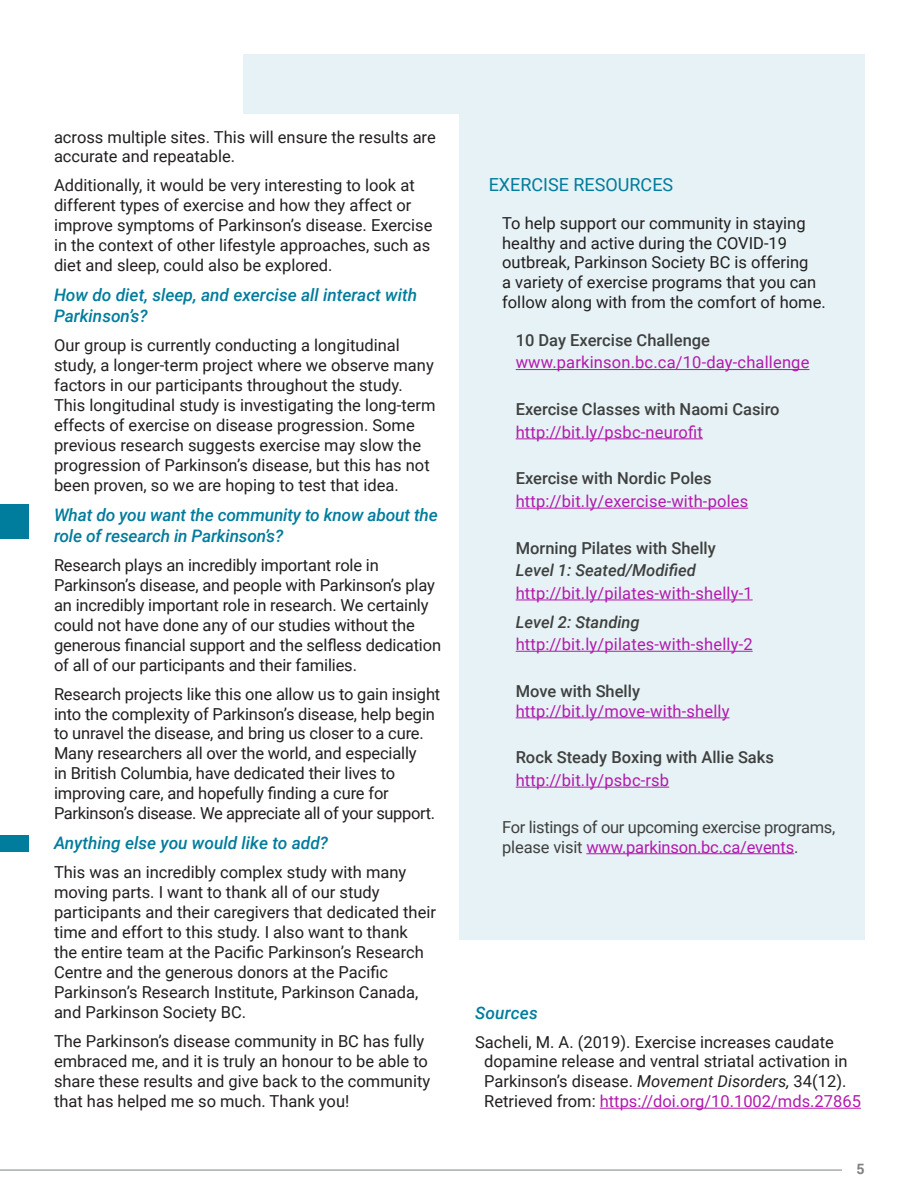
<style>
.page{position:relative;width:918px;height:1188px;background:#fff}
.page>*{position:absolute;margin:0;border:0;box-sizing:border-box;transform-origin:0 0}
.t1{font:18px "Roboto";color:#007c9c}
.Sources{font:italic 500 17.25px/20.9px "Roboto";color:#007c9c}
.Body_Text{font:italic 500 17.25px "Roboto";letter-spacing:.01em;color:#007c9c}
.Sources-2{font:16.5px/20px "Roboto";color:#231f20}
.t2{font:16.5px/19.8px "Roboto";letter-spacing:.01em;color:#b21aad}
.t3{font:500 16.5px "Roboto";color:#3f3f3f}
.t4{font:16.5px/19.8px "Roboto";letter-spacing:-.02em;color:#3f3f3f}
.t5{font:italic 500 16.5px "Roboto";color:#3f3f3f}
.t6{font:700 14.25px "Roboto";color:#808080}
.s1{font-weight:500;color:#3f3f3f}
.s2{color:#b21aad}
.s3{font-style:italic}
</style>
<div class="page">
<hr style="left:0;top:1170px;width:842px;height:1px;background:#7f8080">
<div style="left:244px;top:54px;width:621px;height:886px;background:#e6f2f5"></div>
<div style="left:29px;top:114px;width:430px;height:1009px;background:#fff"></div>
<hr style="left:600px;top:1108px;width:261px;height:1px;background:#b21aad">
<div style="left:0;top:504px;width:28px;height:34px;background:#007c9c"></div>
<div style="left:0;top:835px;width:28px;height:16px;background:#007c9c"></div>
<hr style="left:516px;top:369px;width:293px;height:1px;background:#b21aad">
<hr style="left:516px;top:438px;width:187px;height:1px;background:#b21aad">
<hr style="left:516px;top:508px;width:232px;height:1px;background:#b21aad">
<hr style="left:516px;top:600px;width:237px;height:1px;background:#b21aad">
<hr style="left:516px;top:651px;width:237px;height:1px;background:#b21aad">
<hr style="left:516px;top:717px;width:214px;height:1px;background:#b21aad">
<hr style="left:516px;top:787px;width:153px;height:1px;background:#b21aad">
<hr style="left:586px;top:853px;width:208px;height:1px;background:#b21aad">
<p class="Sources-2" style="left:54px;top:126px;width:383px">across multiple sites. This will ensure the results are accurate and repeatable.</p>
<p class="Sources-2" style="left:54px;top:175px;width:380px">Additionally, it would be very interesting to look at different types of exercise and how they affect or improve symptoms of Parkinson’s disease. Exercise in the context of other lifestyle approaches, such as diet and sleep, could also be explored.</p>
<p class="Sources" style="left:54px;top:284px;width:365px">How do diet, sleep, and exercise all interact with<br>Parkinson’s?</p>
<p class="Sources-2" style="left:54px;top:335px;width:383px">Our group is currently conducting a longitudinal study, a longer-term project where we observe many factors in our participants throughout the study.<br>This longitudinal study is investigating the long-term effects of exercise on disease progression. Some previous research suggests exercise may slow the progression of Parkinson’s disease, but this has not been proven, so we are hoping to test that idea.</p>
<p class="Sources" style="left:54px;top:504px;width:385px">What do you want the community to know about the role of research in Parkinson’s?</p>
<p class="Sources-2" style="left:54px;top:554px;width:389px">Research plays an incredibly important role in Parkinson’s disease, and people with Parkinson’s play an incredibly important role in research. We certainly could not have done any of our studies without the generous financial support and the selfless dedication of all of our participants and their families.</p>
<p class="Sources-2" style="left:54px;top:683px;width:388px">Research projects like this one allow us to gain insight into the complexity of Parkinson’s disease, help begin to unravel the disease, and bring us closer to a cure.<br>Many researchers all over the world, and especially<br>in British Columbia, have dedicated their lives to improving care, and hopefully finding a cure for Parkinson’s disease. We appreciate all of your support.</p>
<p class="Sources" style="left:54px;top:832px;width:276px">Anything else you would like to add?</p>
<p class="Sources-2" style="left:54px;top:862px;width:384px">This was an incredibly complex study with many moving parts. I want to thank all of our study participants and their caregivers that dedicated their time and effort to this study. I also want to thank<br>the entire team at the Pacific Parkinson’s Research Centre and the generous donors at the Pacific Parkinson’s Research Institute, Parkinson Canada, and Parkinson Society BC.</p>
<p class="Sources-2" style="left:54px;top:1031px;width:378px">The Parkinson’s disease community in BC has fully embraced me, and it is truly an honour to be able to share these results and give back to the community that has helped me so much. Thank you!</p>
<p class="t1" style="left:489px;top:172px;width:186px">EXERCISE RESOURCES</p>
<p class="Sources-2" style="left:502px;top:212px;width:325px">To help support our community in staying healthy and active during the COVID-19 outbreak, Parkinson Society BC is offering<br>a variety of exercise programs that you can follow along with from the comfort of home.</p>
<p class="t3" style="left:516px;top:328px;width:196px">10 Day Exercise Challenge</p>
<p class="t2" style="left:516px;top:352px;width:295px">www.parkinson.bc.ca/10-day-challenge</p>
<p class="t3" style="left:516px;top:398px;width:265px">Exercise Classes with Naomi Casiro</p>
<p class="t2" style="left:516px;top:421px;width:189px">http://bit.ly/psbc-neurofit</p>
<p class="t3" style="left:516px;top:467px;width:197px">Exercise with Nordic Poles</p>
<p class="t2" style="left:516px;top:491px;width:234px">http://bit.ly/exercise-with-poles</p>
<p class="t3" style="left:516px;top:536px;width:202px">Morning Pilates with Shelly</p>
<p class="t5" style="left:516px;top:559px;width:182px">Level 1: Seated/Modified</p>
<p class="t2" style="left:516px;top:582px;width:239px">http://bit.ly/pilates-with-shelly-1</p>
<p class="t5" style="left:516px;top:610px;width:126px">Level 2: Standing</p>
<p class="t2" style="left:516px;top:634px;width:239px">http://bit.ly/pilates-with-shelly-2</p>
<p class="t2" style="left:516px;top:680px;width:215px"><span class="s1">Move with Shelly </span>http://bit.ly/move-with-shelly</p>
<p class="t3" style="left:516px;top:746px;width:260px">Rock Steady Boxing with Allie Saks</p>
<p class="t2" style="left:516px;top:770px;width:155px">http://bit.ly/psbc-rsb</p>
<p class="t4" style="left:502px;top:816px;width:335px">For listings of our upcoming exercise programs, please visit <span class="s2">www.parkinson.bc.ca/events</span>.</p>
<p class="Body_Text" style="left:475px;top:1001px;width:64px">Sources</p>
<p class="Sources-2" style="left:484px;top:1031px;width:378px;text-indent:-9px">Sacheli, M. A. (2019). Exercise increases caudate dopamine release and ventral striatal activation in Parkinson’s disease. <span class="s3">Movement Disorders,</span> 34(12).<br>Retrieved from: <span class="s2">https://doi.org/10.1002/mds.27865</span></p>
<p class="t6" style="left:856px;top:1159px;width:10px">5</p>
</div>
